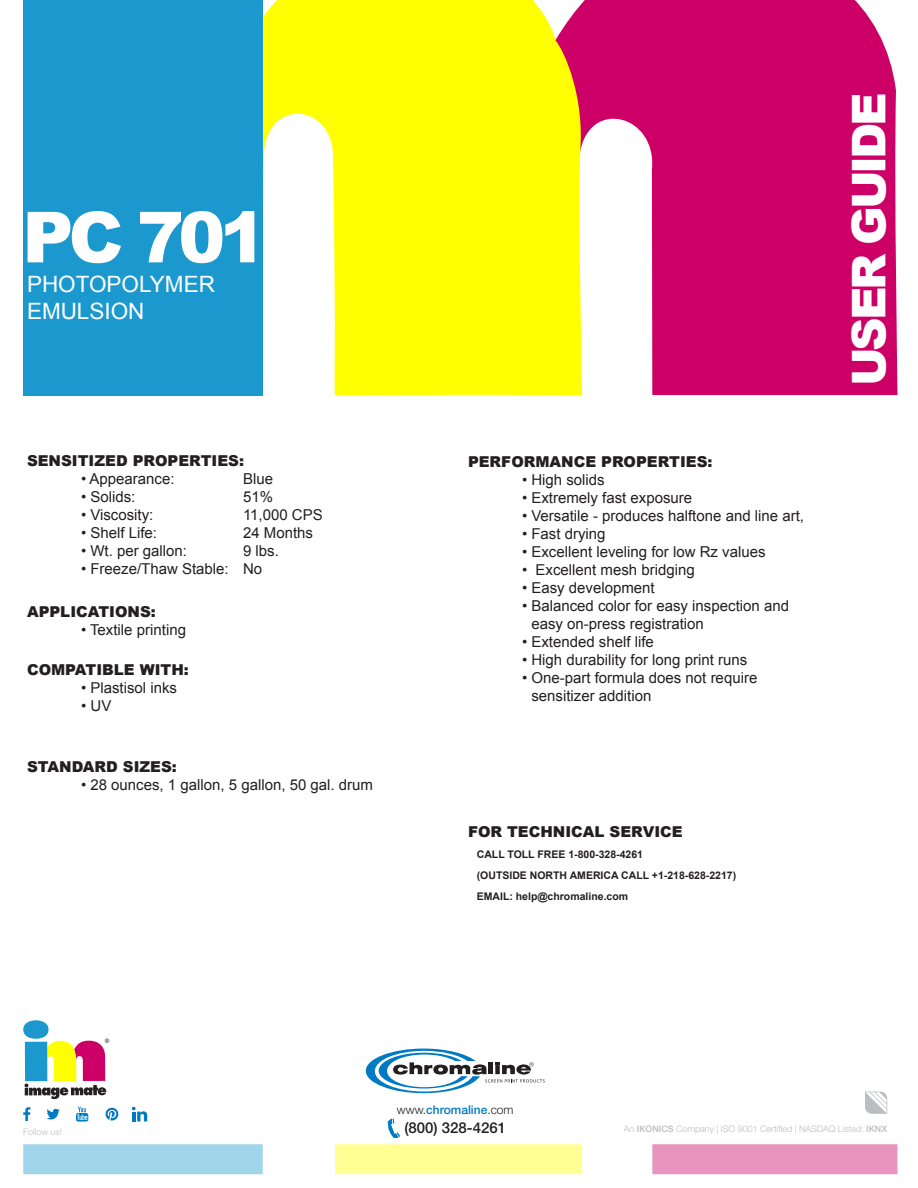
<style>
.page{position:relative;width:918px;height:1188px;background:#fff}
.page>*{position:absolute;margin:0;border:0;box-sizing:border-box;transform-origin:0 0}
.t1{font:900 70.5px "Arial";color:#fff}
.t2{font:900 46.5px "Arial";letter-spacing:-.07em;color:#fff}
.t3{font:22.5px "Arial";color:#fff}
.t4{font:15px/18px "Arial";color:#231f20}
.t5{font:900 15px "Arial";color:#231f20}
.t6{font:500 15px "Helvetica Neue LT Std";color:#231f20}
.t7{font:500 12px "Helvetica Neue LT Std";color:#007ac2}
.t8{font:700 10.5px "Arial";color:#231f20}
.t9{font:300 9px "Helvetica Neue LT Std";color:#bcbdc0}
.s1{font-weight:300;color:#231f20}
.s2{font-weight:500}
</style>
<div class="page">
<svg style="left:263px;top:0;width:292px;height:395px;fill:#ff0"></svg>
<svg style="left:555px;top:0;width:342px;height:395px;fill:#c06"></svg>
<div style="left:23px;top:0;width:240px;height:395px;background:#1b99cf"></div>
<div style="left:23px;top:1144px;width:240px;height:30px;background:#9fd4ea"></div>
<div style="left:335px;top:1144px;width:247px;height:30px;background:#ffff94"></div>
<div style="left:652px;top:1144px;width:245px;height:30px;background:#e994be"></div>
<svg style="left:865px;top:1092px;width:22px;height:22px"></svg>
<svg style="left:366px;top:1049px;width:179px;height:44px"></svg>
<svg style="left:387px;top:1119px;width:13px;height:19px"></svg>
<svg style="left:23px;top:1107px;width:7px;height:14px"></svg>
<svg style="left:47px;top:1109px;width:13px;height:11px"></svg>
<svg style="left:76px;top:1107px;width:12px;height:15px"></svg>
<svg style="left:105px;top:1107px;width:14px;height:14px"></svg>
<svg style="left:132px;top:1107px;width:15px;height:14px"></svg>
<div style="left:23px;top:1020px;width:26px;height:19px;background:#1b99cf;border-radius:50%"></div>
<svg style="left:25px;top:1039px;width:84px;height:60px"></svg>
<p class="t1" style="left:22px;top:186px;width:246px">PC 701</p>
<p class="t3" style="left:27px;top:269px;width:189px">PHOTOPOLYMER</p>
<p class="t3" style="left:27px;top:296px;width:119px">EMULSION</p>
<p class="t5" style="left:27px;top:450px;width:219px">SENSITIZED PROPERTIES:</p>
<p class="t4" style="left:81px;top:470px;width:95px">• Appearance:</p>
<p class="t4" style="left:243px;top:470px;width:32px">Blue</p>
<p class="t4" style="left:81px;top:488px;width:56px">• Solids:</p>
<p class="t4" style="left:243px;top:488px;width:32px">51%</p>
<p class="t4" style="left:81px;top:506px;width:74px">• Viscosity:</p>
<p class="t4" style="left:243px;top:506px;width:81px">11,000 CPS</p>
<p class="t4" style="left:81px;top:524px;width:78px">• Shelf Life:</p>
<p class="t4" style="left:243px;top:524px;width:72px">24 Months</p>
<p class="t4" style="left:81px;top:542px;width:108px">• Wt. per gallon:</p>
<p class="t4" style="left:243px;top:542px;width:37px">9 lbs.</p>
<p class="t4" style="left:81px;top:560px;width:183px">• Freeze/Thaw Stable: No</p>
<p class="t5" style="left:27px;top:601px;width:130px">APPLICATIONS:</p>
<p class="t4" style="left:81px;top:621px;width:107px">• Textile printing</p>
<p class="t5" style="left:27px;top:658px;width:163px">COMPATIBLE WITH:</p>
<p class="t4" style="left:81px;top:678px;width:98px">• Plastisol inks</p>
<p class="t4" style="left:81px;top:696px;width:32px">• UV</p>
<p class="t5" style="left:27px;top:756px;width:151px">STANDARD SIZES:</p>
<p class="t4" style="left:81px;top:776px;width:294px">• 28 ounces, 1 gallon, 5 gallon, 50 gal. drum</p>
<p class="t5" style="left:468px;top:451px;width:246px">PERFORMANCE PROPERTIES:</p>
<p class="t4" style="left:522px;top:471px;width:84px">• High solids</p>
<p class="t4" style="left:522px;top:489px;width:172px">• Extremely fast exposure</p>
<p class="t4" style="left:522px;top:507px;width:284px">• Versatile - produces halftone and line art,</p>
<p class="t4" style="left:522px;top:525px;width:85px">• Fast drying</p>
<p class="t4" style="left:522px;top:543px;width:245px">• Excellent leveling for low Rz values</p>
<p class="t4" style="left:522px;top:561px;width:174px">• Excellent mesh bridging</p>
<p class="t4" style="left:522px;top:579px;width:134px">• Easy development</p>
<p class="t4" style="left:531px;top:597px;width:259px;text-indent:-9px">• Balanced color for easy inspection and easy on-press registration</p>
<p class="t4" style="left:522px;top:633px;width:133px">• Extended shelf life</p>
<p class="t4" style="left:522px;top:651px;width:227px">• High durability for long print runs</p>
<p class="t4" style="left:531px;top:669px;width:227px;text-indent:-9px">• One-part formula does not require sensitizer addition</p>
<p class="t2" style="left:835px;top:386px;width:295px;rotate:-90deg">USER GUIDE</p>
<p class="t5" style="left:468px;top:820px;width:216px">FOR TECHNICAL SERVICE</p>
<p class="t8" style="left:477px;top:847px;width:168px">CALL TOLL FREE 1-800-328-4261</p>
<p class="t8" style="left:477px;top:868px;width:261px">(OUTSIDE NORTH AMERICA CALL +1-218-628-2217)</p>
<p class="t8" style="left:477px;top:889px;width:153px">EMAIL: help@chromaline.com</p>
<p class="t9" style="left:23px;top:1126px;width:40px">Follow us!</p>
<p class="t7" style="left:397px;top:1102px;width:118px"><span class="s1">www.</span>chromaline<span class="s1">.com</span></p>
<p class="t6" style="left:404px;top:1118px;width:103px">(800) 328-4261</p>
<p class="t9" style="left:624px;top:1123px;width:265px">An <span class="s2">IKONICS</span> Company | ISO 9001 Certified | NASDAQ Listed: <span class="s2">IKNX</span></p>
</div>
